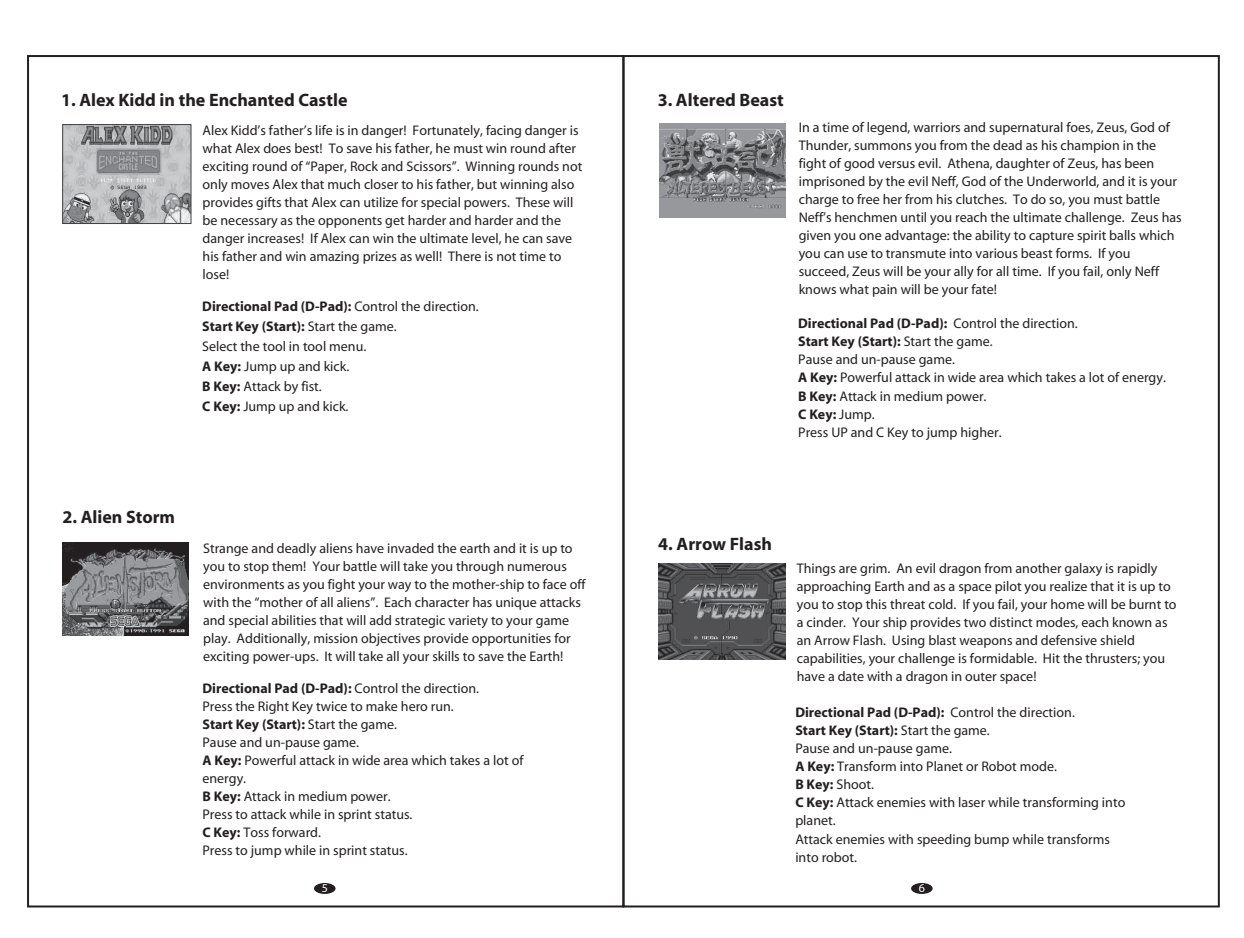
<style>
.page{position:relative;width:1244px;height:938px;background:#fff}
.page>*{position:absolute;margin:0;border:0;box-sizing:border-box;transform-origin:0 0}
.t1{font:700 18px "Myriad";color:#231f20}
.t2{font:14px/18px "Myriad";color:#231f20}
.t3{font:12px "Myriad";color:#fff}
.s1{font-weight:700}
</style>
<div class="page">
<img style="left:659px;top:564px;width:126px;height:95px">
<img style="left:64px;top:126px;width:125px;height:96px">
<div style="left:62px;top:124px;width:129px;height:100px;border:1px solid #404142"></div>
<img style="left:62px;top:542px;width:127px;height:94px">
<div style="left:314px;top:883px;width:21px;height:11px;background:#231f20;border-radius:50%"></div>
<div style="left:911px;top:883px;width:21px;height:11px;background:#231f20;border-radius:50%"></div>
<img style="left:659px;top:124px;width:127px;height:93px">
<p class="t1" style="left:61px;top:90px;width:288px">1. Alex Kidd in the Enchanted Castle</p>
<p class="t2" style="left:203px;top:122px;width:381px">Alex Kidd’s father’s life is in danger! Fortunately, facing danger is what Alex does best! To save his father, he must win round after exciting round of “Paper, Rock and Scissors”. Winning rounds not only moves Alex that much closer to his father, but winning also provides gifts that Alex can utilize for special powers. These will be necessary as the opponents get harder and harder and the danger increases! If Alex can win the ultimate level, he can save his father and win amazing prizes as well! There is not time to lose!</p>
<p class="t2" style="left:202px;top:296px;width:278px;line-height:20px"><span class="s1">Directional Pad (D-Pad):</span> Control the direction.<br><span class="s1">Start Key (Start):</span> Start the game.<br>Select the tool in tool menu.<br><span class="s1">A Key:</span> Jump up and kick.<br><span class="s1">B Key:</span> Attack by fist.<br><span class="s1">C Key:</span> Jump up and kick.</p>
<p class="t1" style="left:62px;top:507px;width:114px">2. Alien Storm</p>
<p class="t1" style="left:658px;top:91px;width:128px">3. Altered Beast</p>
<p class="t2" style="left:799px;top:119px;width:384px">In a time of legend, warriors and supernatural foes, Zeus, God of Thunder, summons you from the dead as his champion in the fight of good versus evil. Athena, daughter of Zeus, has been imprisoned by the evil Neff, God of the Underworld, and it is your charge to free her from his clutches. To do so, you must battle Neff’s henchmen until you reach the ultimate challenge. Zeus has given you one advantage: the ability to capture spirit balls which you can use to transmute into various beast forms. If you succeed, Zeus will be your ally for all time. If you fail, only Neff knows what pain will be your fate!</p>
<p class="t2" style="left:798px;top:315px;width:369px"><span class="s1">Directional Pad (D-Pad):</span> Control the direction.<br><span class="s1">Start Key (Start):</span> Start the game.<br>Pause and un-pause game.<br><span class="s1">A Key:</span> Powerful attack in wide area which takes a lot of energy.<br><span class="s1">B Key:</span> Attack in medium power.<br><span class="s1">C Key:</span> Jump.<br>Press UP and C Key to jump higher.</p>
<p class="t1" style="left:658px;top:534px;width:115px">4. Arrow Flash</p>
<p class="t2" style="left:203px;top:540px;width:384px">Strange and deadly aliens have invaded the earth and it is up to you to stop them! Your battle will take you through numerous environments as you fight your way to the mother-ship to face off with the “mother of all aliens”. Each character has unique attacks and special abilities that will add strategic variety to your game play. Additionally, mission objectives provide opportunities for exciting power-ups. It will take all your skills to save the Earth!</p>
<p class="t2" style="left:202px;top:680px;width:322px"><span class="s1">Directional Pad (D-Pad):</span> Control the direction.<br>Press the Right Key twice to make hero run.<br><span class="s1">Start Key (Start):</span> Start the game.<br>Pause and un-pause game.<br><span class="s1">A Key:</span> Powerful attack in wide area which takes a lot of energy.<br><span class="s1">B Key:</span> Attack in medium power.<br>Press to attack while in sprint status.<br><span class="s1">C Key:</span> Toss forward.<br>Press to jump while in sprint status.</p>
<p class="t3" style="left:322px;top:882px;width:8px">5</p>
<p class="t3" style="left:919px;top:882px;width:8px">6</p>
<p class="t2" style="left:797px;top:560px;width:381px">Things are grim. An evil dragon from another galaxy is rapidly approaching Earth and as a space pilot you realize that it is up to you to stop this threat cold. If you fail, your home will be burnt to a cinder. Your ship provides two distinct modes, each known as an Arrow Flash. Using blast weapons and defensive shield capabilities, your challenge is formidable. Hit the thrusters; you have a date with a dragon in outer space!</p>
<p class="t2" style="left:795px;top:704px;width:331px"><span class="s1">Directional Pad (D-Pad):</span> Control the direction.<br><span class="s1">Start Key (Start):</span> Start the game.<br>Pause and un-pause game.<br><span class="s1">A Key:</span> Transform into Planet or Robot mode.<br><span class="s1">B Key:</span> Shoot.<br><span class="s1">C Key:</span> Attack enemies with laser while transforming into planet.<br>Attack enemies with speeding bump while transforms into robot.</p>
</div>
